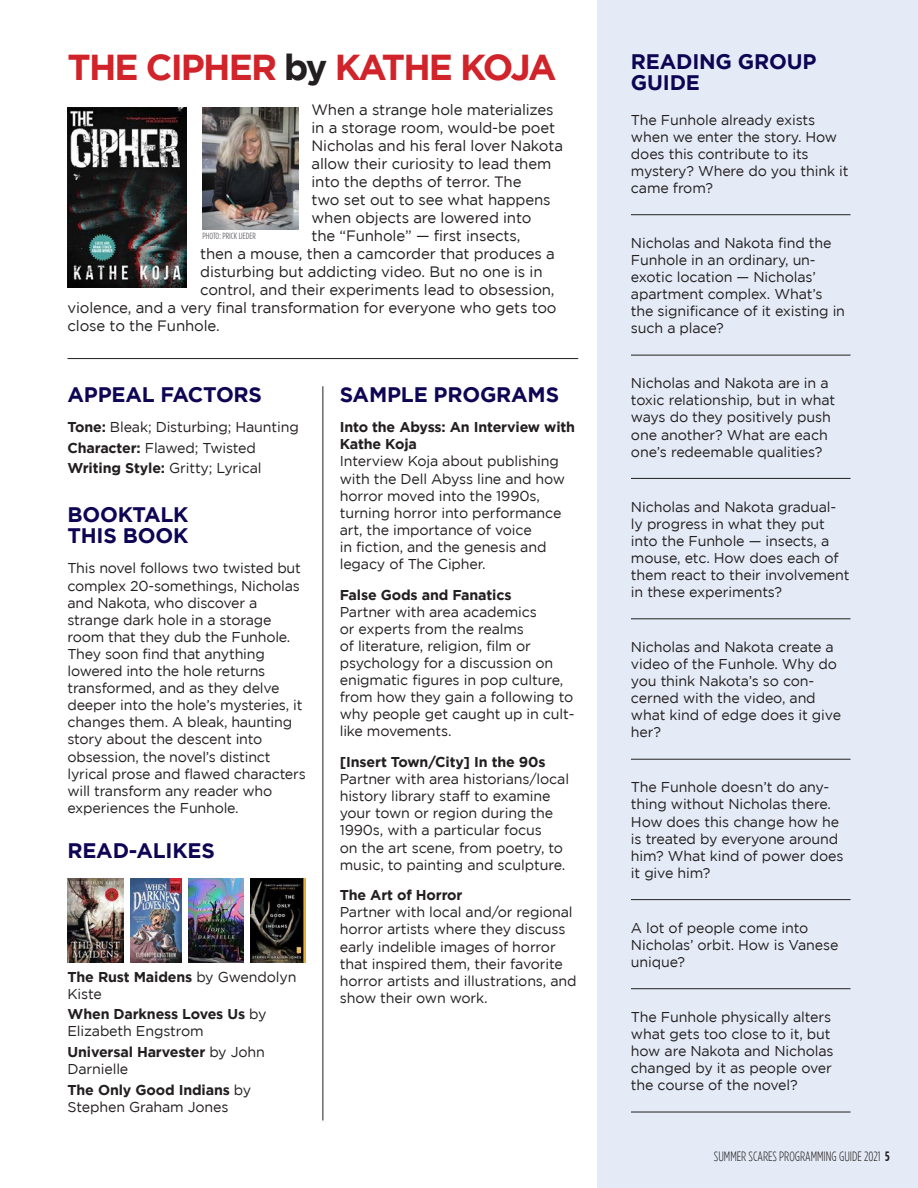
<style>
.page{position:relative;width:918px;height:1188px;background:#fff}
.page>*{position:absolute;margin:0;border:0;box-sizing:border-box;transform-origin:0 0}
.t1{font:700 36px "Gotham";letter-spacing:-.05em;color:#d1232a}
.t2{font:700 21px/21px "Gotham";letter-spacing:-.01em;color:#0e0554}
.t3{font:15px "Gotham";letter-spacing:-.01em;color:#231f20}
.t4{font:14.25px/17.1px "Gotham";letter-spacing:-.01em;color:#231f20}
.t5{font:700 14.25px/17.1px "Gotham";letter-spacing:-.01em;color:#231f20}
.t6{font:300 13.5px "Gotham Condensed";color:#231f20}
.t7{font:9px "Gotham Condensed";color:#6c6d70}
.s1{color:#231f20}
.s2{font-weight:700}
.s3{font-weight:400}
</style>
<div class="page">
<div style="left:597px;top:0;width:321px;height:1188px;background:#e4ebf6"></div>
<img style="left:251px;top:878px;width:55px;height:85px">
<img style="left:68px;top:878px;width:55px;height:85px">
<img style="left:188px;top:878px;width:56px;height:85px">
<img style="left:130px;top:878px;width:51px;height:85px">
<hr style="left:68px;top:358px;width:510px;height:1px;background:#231f20">
<hr style="left:631px;top:214px;width:219px;height:1px;background:#231f20">
<hr style="left:631px;top:355px;width:219px;height:1px;background:#231f20">
<hr style="left:631px;top:478px;width:219px;height:1px;background:#231f20">
<hr style="left:631px;top:619px;width:219px;height:1px;background:#231f20">
<hr style="left:631px;top:759px;width:219px;height:1px;background:#231f20">
<hr style="left:631px;top:899px;width:219px;height:1px;background:#231f20">
<hr style="left:631px;top:988px;width:219px;height:1px;background:#231f20">
<hr style="left:631px;top:1112px;width:219px;height:1px;background:#231f20">
<hr style="left:323px;top:386px;width:1px;height:734px;background:#231f20">
<img style="left:68px;top:108px;width:119px;height:179px">
<img style="left:202px;top:108px;width:96px;height:122px">
<p class="t1" style="left:68px;top:47px;width:491px">THE CIPHER <span class="s1">by</span> KATHE KOJA</p>
<p class="t3" style="left:312px;top:102px;width:244px">When a strange hole materializes</p>
<p class="t3" style="left:312px;top:120px;width:245px">in a storage room, would-be poet</p>
<p class="t3" style="left:312px;top:138px;width:253px">Nicholas and his feral lover Nakota</p>
<p class="t3" style="left:312px;top:156px;width:241px">allow their curiosity to lead them</p>
<p class="t3" style="left:312px;top:174px;width:212px">into the depths of terror. The</p>
<p class="t3" style="left:312px;top:192px;width:241px">two set out to see what happens</p>
<p class="t3" style="left:312px;top:210px;width:221px">when objects are lowered into</p>
<p class="t3" style="left:312px;top:228px;width:210px">the “Funhole” — first insects,</p>
<p class="t3" style="left:200px;top:246px;width:356px">then a mouse, then a camcorder that produces a</p>
<p class="t3" style="left:200px;top:264px;width:344px">disturbing but addicting video. But no one is in</p>
<p class="t3" style="left:200px;top:282px;width:356px">control, and their experiments lead to obsession,</p>
<p class="t3" style="left:68px;top:300px;width:491px">violence, and a very final transformation for everyone who gets too</p>
<p class="t3" style="left:68px;top:318px;width:154px">close to the Funhole.</p>
<p class="t7" style="left:202px;top:231px;width:55px">PHOTO: PRICK LIEDER</p>
<p class="t2" style="left:68px;top:383px;width:196px">APPEAL FACTORS</p>
<p class="t4" style="left:68px;top:418px;width:233px"><span class="s2">Tone:</span> Bleak; Disturbing; Haunting</p>
<p class="t4" style="left:68px;top:439px;width:190px"><span class="s2">Character:</span> Flawed; Twisted</p>
<p class="t4" style="left:68px;top:460px;width:196px"><span class="s2">Writing Style:</span> Gritty; Lyrical</p>
<p class="t2" style="left:68px;top:503px;width:123px">BOOKTALK<br>THIS BOOK</p>
<p class="t4" style="left:68px;top:560px;width:240px">This novel follows two twisted but complex 20-somethings, Nicholas and Nakota, who discover a strange dark hole in a storage room that they dub the Funhole.<br>They soon find that anything lowered into the hole returns transformed, and as they delve deeper into the hole’s mysteries, it changes them. A bleak, haunting story about the descent into obsession, the novel’s distinct lyrical prose and flawed characters will transform any reader who experiences the Funhole.</p>
<p class="t2" style="left:68px;top:839px;width:149px">READ-ALIKES</p>
<p class="t4" style="left:68px;top:968px;width:230px"><span class="s2">The Rust Maidens</span> by Gwendolyn<br>Kiste</p>
<p class="t5" style="left:68px;top:1005px;width:201px">When Darkness Loves Us <span class="s3">by<br>Elizabeth Engstrom</span></p>
<p class="t5" style="left:68px;top:1043px;width:199px">Universal Harvester <span class="s3">by John<br>Darnielle</span></p>
<p class="t4" style="left:68px;top:1081px;width:185px"><span class="s2">The Only Good Indians</span> by<br>Stephen Graham Jones</p>
<p class="t2" style="left:340px;top:383px;width:221px">SAMPLE PROGRAMS</p>
<p class="t5" style="left:340px;top:418px;width:237px">Into the Abyss: An Interview with<br>Kathe Koja</p>
<p class="t4" style="left:340px;top:453px;width:227px">Interview Koja about publishing with the Dell Abyss line and how horror moved into the 1990s, turning horror into performance art, the importance of voice<br>in fiction, and the genesis and legacy of The Cipher.</p>
<p class="t5" style="left:340px;top:586px;width:173px">False Gods and Fanatics</p>
<p class="t4" style="left:340px;top:603px;width:236px">Partner with area academics<br>or experts from the realms<br>of literature, religion, film or psychology for a discussion on enigmatic figures in pop culture, from how they gain a following to why people get caught up in cult&shy;like movements.</p>
<p class="t5" style="left:340px;top:753px;width:207px">[Insert Town/City] In the 90s</p>
<p class="t4" style="left:340px;top:770px;width:231px">Partner with area historians/local history library staff to examine your town or region during the<br>1990s, with a particular focus<br>on the art scene, from poetry, to music, to painting and sculpture.</p>
<p class="t5" style="left:340px;top:886px;width:124px">The Art of Horror</p>
<p class="t4" style="left:340px;top:904px;width:238px">Partner with local and/or regional horror artists where they discuss early indelible images of horror that inspired them, their favorite horror artists and illustrations, and show their own work.</p>
<p class="t2" style="left:631px;top:51px;width:187px">READING GROUP<br>GUIDE</p>
<p class="t4" style="left:631px;top:111px;width:219px">The Funhole already exists when we enter the story. How does this contribute to its mystery? Where do you think it came from?</p>
<p class="t4" style="left:631px;top:234px;width:216px">Nicholas and Nakota find the<br>Funhole in an ordinary, un&shy;exotic location — Nicholas’ apartment complex. What’s the significance of it existing in such a place?</p>
<p class="t4" style="left:631px;top:374px;width:206px">Nicholas and Nakota are in a toxic relationship, but in what ways do they positively push one another? What are each one’s redeemable qualities?</p>
<p class="t4" style="left:631px;top:498px;width:220px">Nicholas and Nakota gradual&shy;ly progress in what they put into the Funhole — insects, a mouse, etc. How does each of them react to their involvement in these experiments?</p>
<p class="t4" style="left:631px;top:638px;width:212px">Nicholas and Nakota create a video of the Funhole. Why do you think Nakota’s so con&shy;cerned with the video, and what kind of edge does it give her?</p>
<p class="t4" style="left:631px;top:779px;width:214px">The Funhole doesn’t do any&shy;thing without Nicholas there.<br>How does this change how he is treated by everyone around him? What kind of power does it give him?</p>
<p class="t4" style="left:631px;top:919px;width:209px">A lot of people come into<br>Nicholas’ orbit. How is Vanese unique?</p>
<p class="t4" style="left:631px;top:1008px;width:204px">The Funhole physically alters what gets too close to it, but how are Nakota and Nicholas changed by it as people over the course of the novel?</p>
<p class="t6" style="left:714px;top:1149px;width:177px">SUMMER SCARES PROGRAMMING GUIDE 2021 <span class="s2">5</span></p>
</div>
